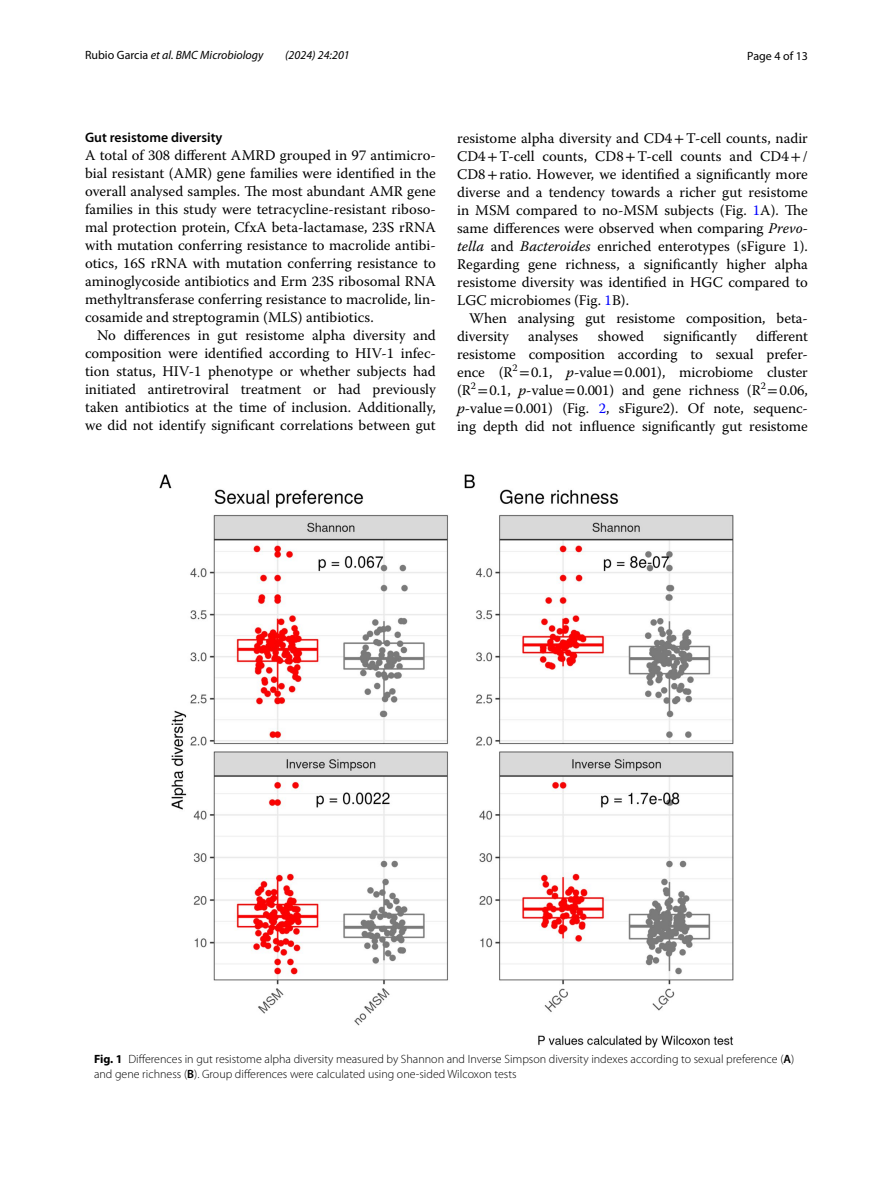
<style>
.page{position:relative;width:893px;height:1187px;background:#fff}
.page>*{position:absolute;margin:0;border:0;box-sizing:border-box;transform-origin:0 0}
.t1{font:14.7px/18px "Warnock Pro";color:#000;text-align:justify}
.t2{font:600 13.8px "Myriad Pro";color:#000}
.t3{font:300 12px/15px "Myriad Pro";color:#000}
.t4{font:italic 12px "Myriad Pro";color:#000}
.t5{font:12px "Myriad Pro";color:#000}
.s1{font-style:normal}
.s2{font-family:"STIX"}
.s3{color:#00f}
.s4{font-style:italic}
.s5{font-weight:700}
.s6{font-weight:600}
</style>
<div class="page">
<img style="left:159px;top:474px;width:575px;height:573px">
<p class="t4" style="left:85px;top:48px;width:180px"><span class="s1">Rubio Garcia</span> et al. BMC Microbiology</p>
<p class="t4" style="left:285px;top:48px;width:66px">(2024) 24:201</p>
<p class="t5" style="left:747px;top:48px;width:62px">Page 4 of 13</p>
<p class="t2" style="left:85px;top:129px;width:139px">Gut resistome diversity</p>
<p class="t1" style="left:85px;top:146px;width:352px">A total of 308 different AMRD grouped in 97 antimicro&shy;bial resistant (AMR) gene families were identified in the overall analysed samples. The most abundant AMR gene families in this study were tetracycline-resistant riboso&shy;mal protection protein, CfxA beta-lactamase, 23S rRNA with mutation conferring resistance to macrolide antibi&shy;otics, 16S rRNA with mutation conferring resistance to aminoglycoside antibiotics and Erm 23S ribosomal RNA methyltransferase conferring resistance to macrolide, lin&shy;cosamide and streptogramin (MLS) antibiotics.</p>
<p class="t1" style="left:85px;top:326px;width:352px;text-indent:12px">No differences in gut resistome alpha diversity and composition were identified according to HIV-1 infec&shy;tion status, HIV-1 phenotype or whether subjects had initiated antiretroviral treatment or had previously taken antibiotics at the time of inclusion. Additionally, we did not identify significant correlations between gut</p>
<p class="t1" style="left:457px;top:129px;width:352px">resistome alpha diversity and CD4<span class="s2">+</span>T-cell counts, nadir CD4<span class="s2">+</span>T-cell counts, CD8<span class="s2">+</span>T-cell counts and CD4<span class="s2">+</span>/ CD8<span class="s2">+</span>ratio. However, we identified a significantly more diverse and a tendency towards a richer gut resistome in MSM compared to no-MSM subjects (Fig. <span class="s3">1</span>A). The same differences were observed when comparing <span class="s4">Prevo&shy;tella</span> and <span class="s4">Bacteroides</span> enriched enterotypes (sFigure 1).<br>Regarding gene richness, a significantly higher alpha resistome diversity was identified in HGC compared to LGC microbiomes (Fig. <span class="s3">1</span>B).</p>
<p class="t1" style="left:457px;top:309px;width:352px;text-indent:12px">When analysing gut resistome composition, beta&shy;diversity</p>
<p class="t1" style="left:457px;top:326px;width:352px;text-indent:299px">different resistome composition according to sexual prefer&shy;ence (R<sup>2</sup> <span class="s2">=</span>0.1, <span class="s4">p</span>-value<span class="s2">=</span>0.001), microbiome cluster (R<sup>2</sup> <span class="s2">=</span>0.1, <span class="s4">p</span>-value<span class="s2">=</span>0.001) and gene richness (R<sup>2</sup> <span class="s2">=</span>0.06, <span class="s4">p</span>-value<span class="s2">=</span>0.001) (Fig. <span class="s3">2</span>, sFigure2). Of note, sequenc&shy;ing depth did not influence significantly gut resistome</p>
<p class="t1" style="left:528px;top:326px;width:51px">analyses</p>
<p class="t1" style="left:598px;top:326px;width:48px">showed</p>
<p class="t1" style="left:664px;top:326px;width:75px">significantly</p>
<p class="t3" style="left:94px;top:1051px;width:702px"><span class="s5">Fig. 1</span> Differences in gut resistome alpha diversity measured by Shannon and Inverse Simpson diversity indexes according to sexual preference (<span class="s6">A</span>) and gene richness (<span class="s6">B</span>). Group differences were calculated using one-sided Wilcoxon tests</p>
</div>
